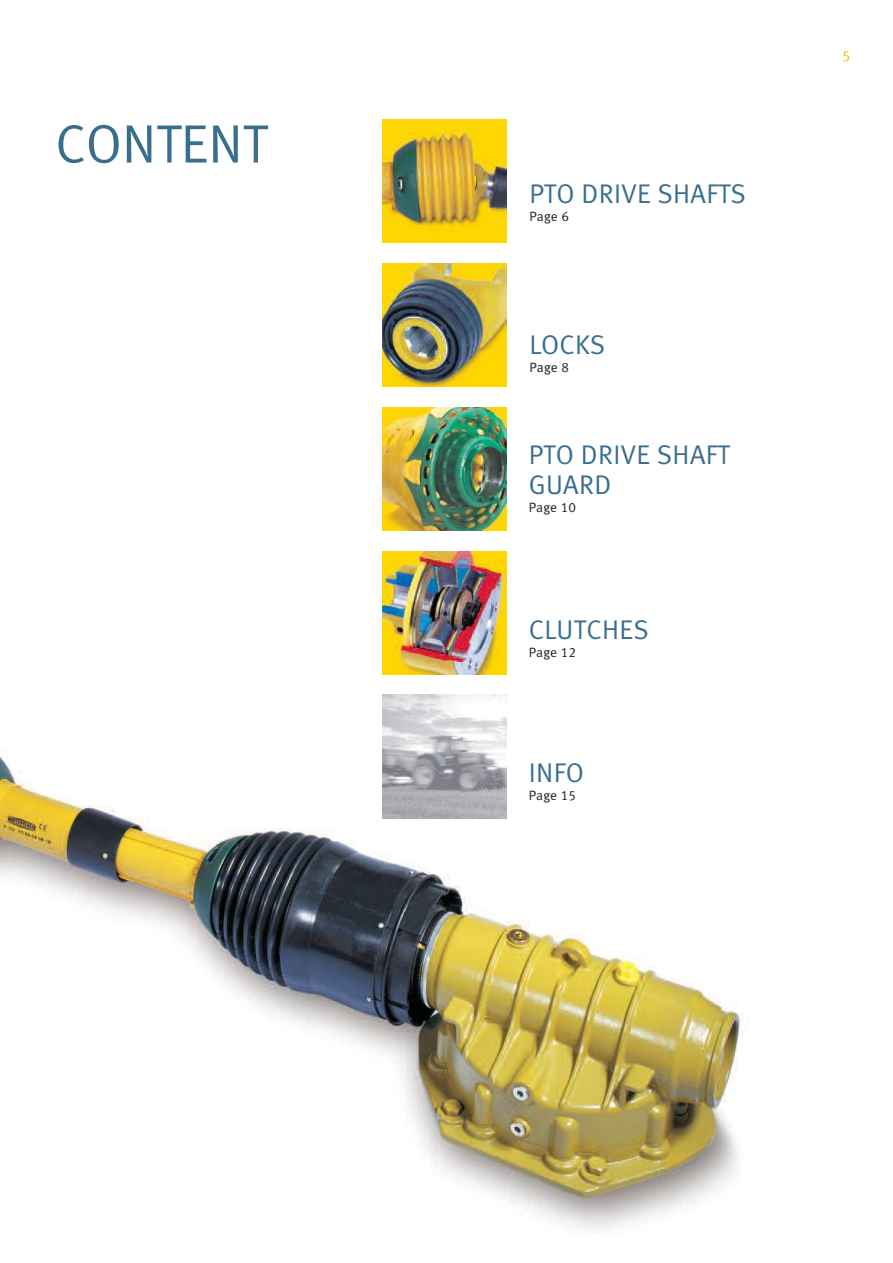
<style>
.page{position:relative;width:893px;height:1263px;background:#fff}
.page>*{position:absolute;margin:0;border:0;box-sizing:border-box;transform-origin:0 0}
.t1{font:54px "Meta Normal LF";color:#3a6e8e}
.t2{font:27px/30px "Meta Normal LF";letter-spacing:.015em;color:#3a6e8e}
.t3{font:15px "Meta Normal LF";color:#fdb812}
.t4{font:13.5px "Meta Normal LF";letter-spacing:.005em;color:#221f1f}
</style>
<div class="page">
<img style="left:0;top:425px;width:743px;height:804px">
<img style="left:383px;top:119px;width:123px;height:123px">
<img style="left:383px;top:264px;width:123px;height:123px">
<img style="left:383px;top:407px;width:123px;height:124px">
<img style="left:383px;top:551px;width:123px;height:123px">
<img style="left:383px;top:695px;width:123px;height:123px">
<h1 class="t1" style="left:55px;top:113px;width:213px">CONTENT</h1>
<p class="t2" style="left:529px;top:181px;width:218px">PTO DRIVE SHAFTS</p>
<p class="t4" style="left:529px;top:211px;width:41px">Page 6</p>
<p class="t2" style="left:529px;top:331px;width:77px">LOCKS</p>
<p class="t4" style="left:529px;top:361px;width:41px">Page 8</p>
<p class="t2" style="left:529px;top:441px;width:202px">PTO DRIVE SHAFT<br>GUARD</p>
<p class="t4" style="left:529px;top:501px;width:49px">Page 10</p>
<p class="t2" style="left:529px;top:617px;width:122px">CLUTCHES</p>
<p class="t4" style="left:529px;top:647px;width:49px">Page 12</p>
<p class="t2" style="left:529px;top:759px;width:57px">INFO</p>
<p class="t4" style="left:529px;top:789px;width:49px">Page 15</p>
<p class="t3" style="left:842px;top:49px;width:10px">5</p>
</div>
